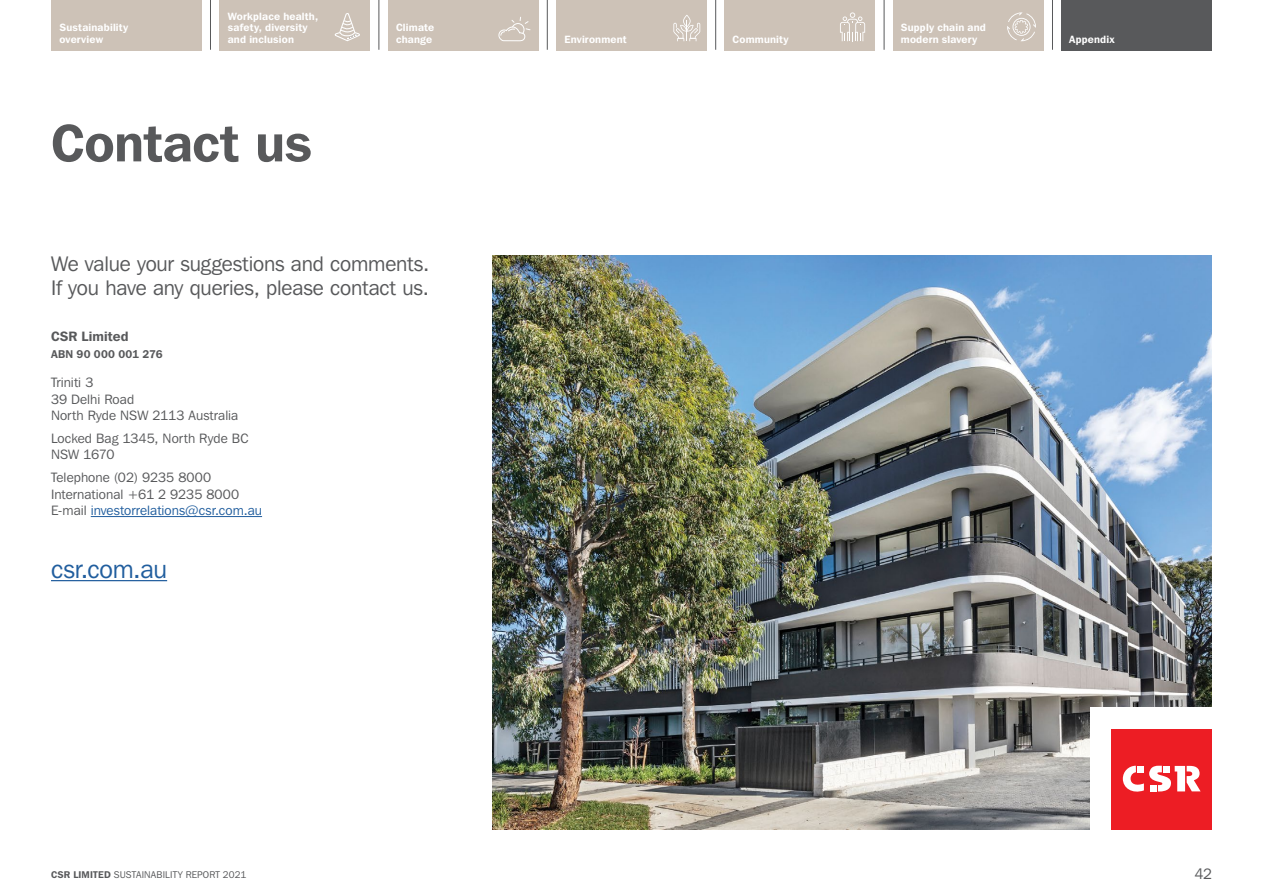
<style>
.page{position:relative;width:1263px;height:893px;background:#fff}
.page>*{position:absolute;margin:0;border:0;box-sizing:border-box;transform-origin:0 0}
.t1{font:600 52.5px "Franklin Gothic IT Cby BT";letter-spacing:-.005em;color:#58595b}
.t2{font:25.5px "Franklin Gothic IT Cby BT";letter-spacing:-.01em;color:#215e9e}
.t3{font:21px/24px "Franklin Gothic IT Cby BT";letter-spacing:-.01em;color:#58595b}
.t4{font:15px "Franklin Gothic IT Cby BT";color:#58595b}
.t5{font:13.5px/16.5px "Franklin Gothic IT Cby BT";letter-spacing:.005em;color:#58595b}
.t6{font:600 13.5px "Franklin Gothic IT Cby BT";letter-spacing:.01em;color:#58595b}
.t7{font:600 11.25px "Franklin Gothic IT Cby BT";letter-spacing:.02em;color:#58595b}
.t8{font:600 10.5px/11.2px "Franklin Gothic IT Cby BT";letter-spacing:.015em;color:#fff}
.t9{font:9.75px "Franklin Gothic IT Cby BT";letter-spacing:.015em;color:#58595b}
.s1{color:#215e9e}
.s2{font-weight:600}
</style>
<div class="page">
<img style="left:493px;top:255px;width:719px;height:574px">
<div style="left:1090px;top:707px;width:144px;height:144px;background:#fff"></div>
<hr style="left:91px;top:516px;width:171px;height:1px;background:#215e9e">
<hr style="left:51px;top:580px;width:116px;height:1px;background:#215e9e">
<div style="left:1112px;top:729px;width:100px;height:100px;background:#ed1d24"></div>
<svg style="left:1123px;top:766px;width:77px;height:26px"></svg>
<div style="left:51px;top:0;width:151px;height:50px;background:#cdc2b7"></div>
<div style="left:219px;top:0;width:151px;height:50px;background:#cdc2b7"></div>
<div style="left:388px;top:0;width:150px;height:50px;background:#cdc2b7"></div>
<div style="left:556px;top:0;width:151px;height:50px;background:#cdc2b7"></div>
<div style="left:725px;top:0;width:150px;height:50px;background:#cdc2b7"></div>
<div style="left:893px;top:0;width:150px;height:50px;background:#cdc2b7"></div>
<div style="left:1061px;top:0;width:151px;height:50px;background:#58595b"></div>
<hr style="left:210px;top:0;width:1px;height:50px;background:#58595b">
<hr style="left:378px;top:0;width:1px;height:50px;background:#58595b">
<hr style="left:547px;top:0;width:1px;height:50px;background:#58595b">
<hr style="left:715px;top:0;width:1px;height:50px;background:#58595b">
<hr style="left:884px;top:0;width:1px;height:50px;background:#58595b">
<hr style="left:1052px;top:0;width:1px;height:50px;background:#58595b">
<svg style="left:498px;top:17px;width:33px;height:25px"></svg>
<svg style="left:840px;top:12px;width:25px;height:29px"></svg>
<svg style="left:673px;top:15px;width:27px;height:26px"></svg>
<svg style="left:1007px;top:12px;width:29px;height:29px"></svg>
<svg style="left:334px;top:13px;width:26px;height:28px"></svg>
<p class="t8" style="left:60px;top:22px;width:70px">Sustainability overview</p>
<p class="t8" style="left:228px;top:10px;width:92px">Workplace health, safety, diversity and inclusion</p>
<p class="t8" style="left:396px;top:22px;width:40px">Climate change</p>
<p class="t8" style="left:564px;top:33px;width:64px">Environment</p>
<p class="t8" style="left:733px;top:33px;width:57px">Community</p>
<p class="t8" style="left:901px;top:22px;width:86px">Supply chain and modern slavery</p>
<p class="t8" style="left:1069px;top:33px;width:47px">Appendix</p>
<h1 class="t1" style="left:51px;top:110px;width:262px">Contact us</h1>
<h3 class="t3" style="left:51px;top:252px;width:380px">We value your suggestions and comments.<br>If you have any queries, please contact us.</h3>
<p class="t6" style="left:51px;top:328px;width:79px">CSR Limited</p>
<p class="t7" style="left:51px;top:347px;width:113px">ABN 90 000 001 276</p>
<p class="t5" style="left:51px;top:374px;width:189px">Triniti 3<br>39 Delhi Road<br>North Ryde NSW 2113 Australia</p>
<p class="t5" style="left:51px;top:430px;width:199px">Locked Bag 1345, North Ryde BC<br>NSW 1670</p>
<p class="t5" style="left:51px;top:469px;width:213px">Telephone (02) 9235 8000<br>International +61 2 9235 8000<br>E-mail <span class="s1">investorrelations@csr.com.au</span></p>
<h2 class="t2" style="left:51px;top:554px;width:118px">csr.com.au</h2>
<p class="t9" style="left:51px;top:869px;width:197px"><span class="s2">CSR LIMITED</span> SUSTAINABILITY REPORT 2021</p>
<p class="t4" style="left:1194px;top:864px;width:19px">42</p>
</div>
